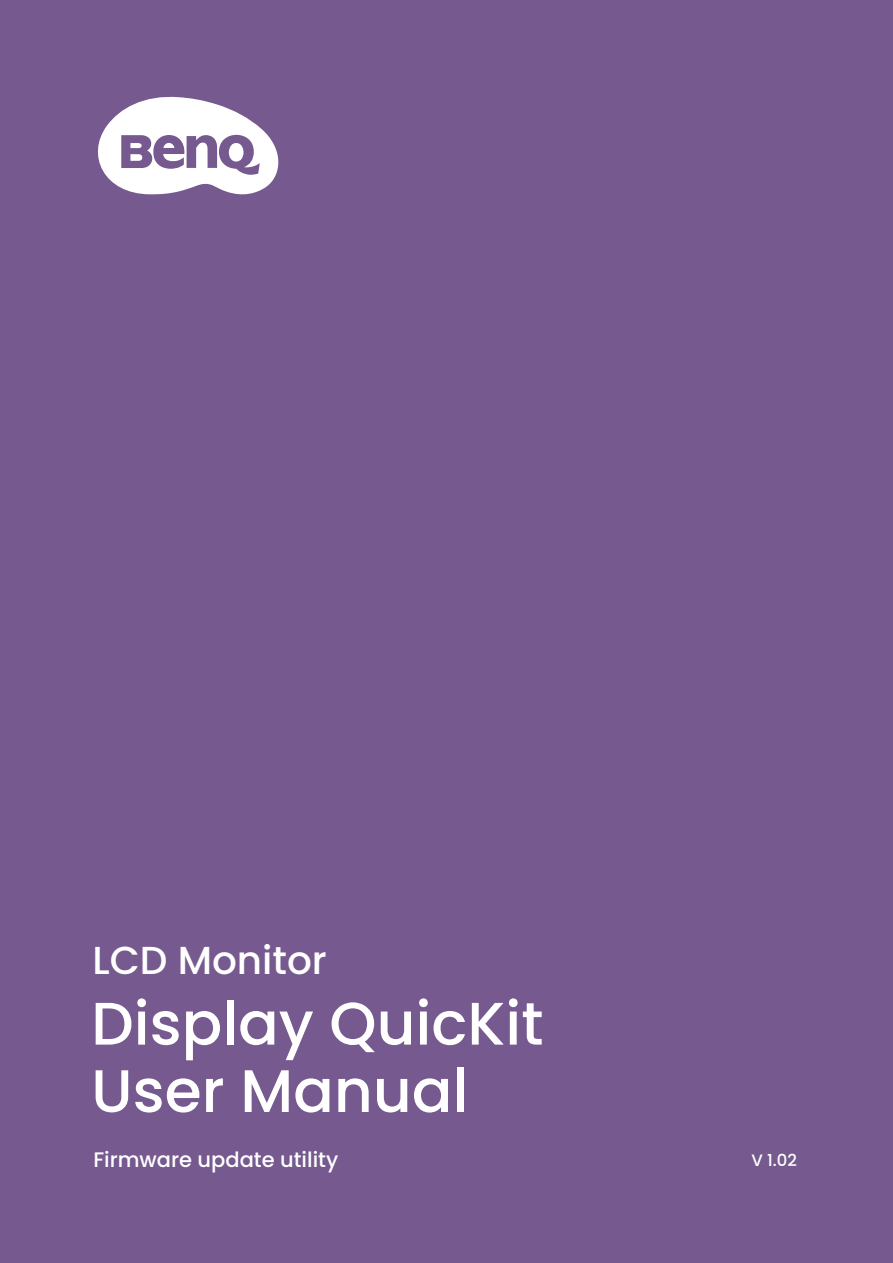
<style>
.page{position:relative;width:893px;height:1263px;background:#75598f}
.page>*{position:absolute;margin:0;border:0;box-sizing:border-box;transform-origin:0 0}
.t1{font:500 60px "Poppins";color:#fff}
.t2{font:500 39px "Poppins";color:#fff}
.t3{font:500 21px "Poppins";color:#fff}
.t4{font:500 16.5px "Poppins";color:#fff}
</style>
<div class="page">
<svg style="left:97px;top:96px;width:182px;height:99px"></svg>
<p class="t2" style="left:92px;top:938px;width:236px">LCD Monitor</p>
<p class="t1" style="left:91px;top:989px;width:454px">Display QuicKit</p>
<p class="t1" style="left:91px;top:1056px;width:379px">User Manual</p>
<p class="t3" style="left:93px;top:1147px;width:246px">Firmware update utility</p>
<p class="t4" style="left:751px;top:1151px;width:47px">V 1.02</p>
</div>
